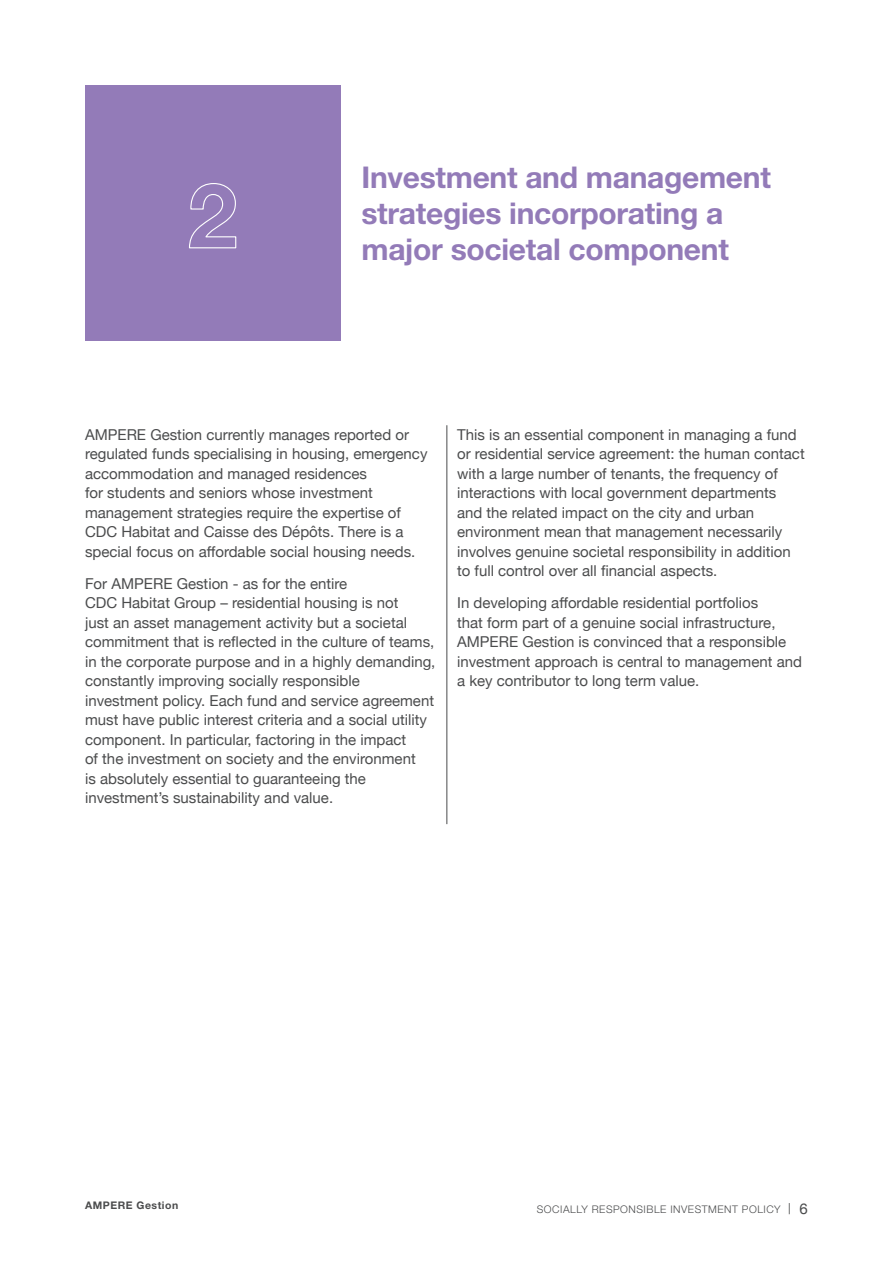
<style>
.page{position:relative;width:893px;height:1263px;background:#fff}
.page>*{position:absolute;margin:0;border:0;box-sizing:border-box;transform-origin:0 0}
.Titre1{font:700 30px/36px "Helvetica Neue";letter-spacing:-.01em;color:#937bb8}
.TXT{font:15px/19.5px "Helvetica Neue";color:#4b4c4d}
.t1{font:300 10.5px "Helvetica Neue";letter-spacing:.05em;color:#4b4c4d}
.t2{font:700 10.5px "Helvetica Neue";letter-spacing:.05em;color:#4b4c4d}
.s1{font-size:15px}
.s2{font-weight:400;font-size:15px}
</style>
<div class="page">
<div style="left:85px;top:85px;width:255px;height:255px;background:#937bb8"></div>
<svg style="left:189px;top:183px;width:48px;height:66px"></svg>
<hr style="left:446px;top:425px;width:1px;height:399px;background:#4b4c4d">
<p class="Titre1" style="left:361px;top:159px;width:411px">Investment and management strategies incorporating a major societal component</p>
<p class="TXT" style="left:85px;top:425px;width:344px">AMPERE Gestion currently manages reported or regulated funds specialising in housing, emergency accommodation and managed residences<br>for students and seniors whose investment management strategies require the expertise of CDC Habitat and Caisse des Dépôts. There is a special focus on affordable social housing needs.</p>
<p class="TXT" style="left:85px;top:575px;width:352px">For AMPERE Gestion - as for the entire<br>CDC Habitat Group – residential housing is not<br>just an asset management activity but a societal commitment that is reflected in the culture of teams, in the corporate purpose and in a highly demanding, constantly improving socially responsible investment policy. Each fund and service agreement must have public interest criteria and a social utility component. In particular, factoring in the impact<br>of the investment on society and the environment<br>is absolutely essential to guaranteeing the investment’s sustainability and value.</p>
<p class="TXT" style="left:457px;top:425px;width:349px">This is an essential component in managing a fund or residential service agreement: the human contact with a large number of tenants, the frequency of interactions with local government departments and the related impact on the city and urban environment mean that management necessarily involves genuine societal responsibility in addition to full control over all financial aspects.</p>
<p class="TXT" style="left:457px;top:594px;width:346px">In developing affordable residential portfolios<br>that form part of a genuine social infrastructure, AMPERE Gestion is convinced that a responsible investment approach is central to management and a key contributor to long term value.</p>
<p class="t2" style="left:85px;top:1199px;width:95px">AMPERE Gestion</p>
<p class="t1" style="left:537px;top:1202px;width:273px">SOCIALLY RESPONSIBLE INVESTMENT POLICY <span class="s1">|</span> <span class="s2">6</span></p>
</div>
